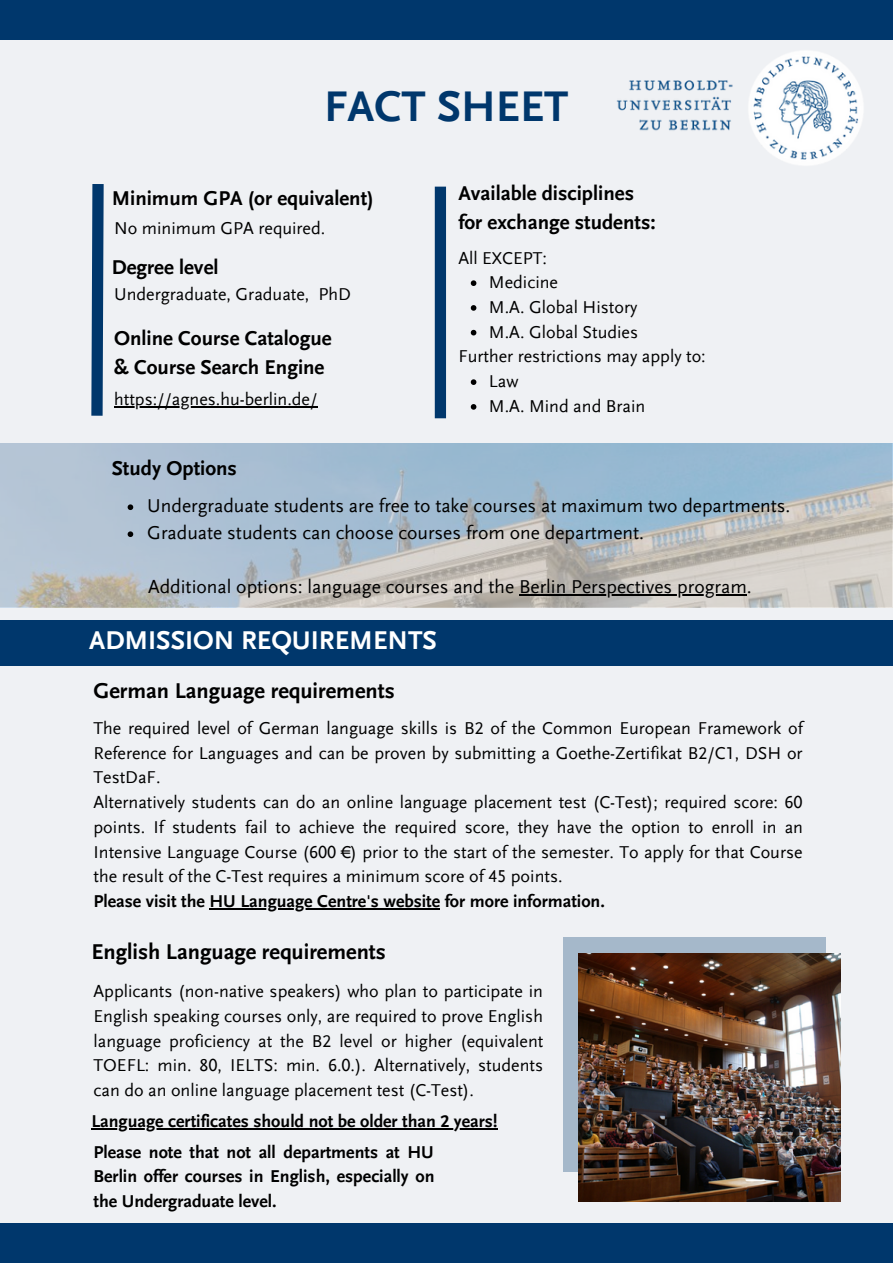
<style>
.page{position:relative;width:893px;height:1264px;background:#fff}
.page>*{position:absolute;margin:0;border:0;box-sizing:border-box;transform-origin:0 0}
.t1{font:700 45px "HU Scala Sans";color:#00376c}
.t2{font:700 27px "HU Scala Sans";color:#fff}
.t3{font:700 22.5px "HU Scala Sans LF";color:#000}
.t4{font:700 21px/29.2px "HU Scala Sans LF";color:#000}
.t5{font:19.5px/27px "HU Scala Sans LF";color:#000}
.t6{font:18px/24.8px "HU Scala Sans LF";color:#000}
.t7{font:700 18px/24.8px "HU Scala Sans LF";color:#000;text-align:justify}
</style>
<div class="page">
<div style="left:0;top:0;width:892px;height:1262px;background:#eff1f4"></div>
<img style="left:0;top:443px;width:892px;height:164px">
<div style="left:0;top:0;width:892px;height:39px;background:#00376c"></div>
<div style="left:0;top:1223px;width:892px;height:39px;background:#00376c"></div>
<div style="left:435px;top:187px;width:11px;height:231px;background:#00376c"></div>
<svg style="left:470px;top:280px;width:6px;height:6px"></svg>
<svg style="left:470px;top:305px;width:6px;height:6px"></svg>
<svg style="left:470px;top:330px;width:6px;height:5px"></svg>
<svg style="left:470px;top:379px;width:6px;height:6px"></svg>
<svg style="left:470px;top:404px;width:6px;height:5px"></svg>
<svg style="left:91px;top:184px;width:13px;height:232px;background:#20507e"></svg>
<hr style="left:114px;top:406px;width:203px;height:1px;background:#000">
<div style="left:563px;top:937px;width:262px;height:235px;background:#a5b8ca"></div>
<img style="left:578px;top:953px;width:262px;height:248px">
<hr style="left:209px;top:908px;width:231px;height:1px;background:#000">
<svg style="left:128px;top:504px;width:5px;height:6px"></svg>
<svg style="left:128px;top:531px;width:5px;height:6px"></svg>
<hr style="left:519px;top:594px;width:227px;height:1px;background:#000">
<img style="left:583px;top:39px;width:309px;height:126px">
<div style="left:0;top:620px;width:892px;height:45px;background:#00376c"></div>
<hr style="left:91px;top:1127px;width:406px;height:2px;background:#000">
<h1 class="t1" style="left:324px;top:84px;width:246px">FACT SHEET</h1>
<p class="t4" style="left:112px;top:184px;width:263px">Minimum GPA (or equivalent)</p>
<p class="t6" style="left:114px;top:216px;width:212px">No minimum GPA required.</p>
<p class="t4" style="left:112px;top:252px;width:108px">Degree level</p>
<p class="t6" style="left:114px;top:282px;width:238px">Undergraduate, Graduate, PhD</p>
<p class="t4" style="left:114px;top:323px;width:219px">Online Course Catalogue &amp; Course Search Engine</p>
<p class="t6" style="left:114px;top:387px;width:205px">https://agnes.hu-berlin.de/</p>
<p class="t4" style="left:458px;top:178px;width:199px">Available disciplines for exchange students:</p>
<p class="t6" style="left:458px;top:245px;width:90px">All EXCEPT:</p>
<p class="t6" style="left:489px;top:270px;width:150px">Medicine<br>M.A. Global History<br>M.A. Global Studies</p>
<p class="t6" style="left:489px;top:369px;width:158px">Law<br>M.A. Mind and Brain</p>
<p class="t6" style="left:458px;top:344px;width:249px">Further restrictions may apply to:</p>
<p class="t4" style="left:112px;top:454px;width:127px">Study Options</p>
<p class="t5" style="left:147px;top:492px;width:644px">Undergraduate students are free to take courses at maximum two departments.<br>Graduate students can choose courses from one department.</p>
<p class="t5" style="left:148px;top:573px;width:605px">Additional options: language courses and the Berlin Perspectives program.</p>
<h2 class="t2" style="left:89px;top:626px;width:349px">ADMISSION REQUIREMENTS</h2>
<p class="t3" style="left:93px;top:676px;width:303px">German Language requirements</p>
<p class="t6" style="left:93px;top:715px;width:711px">The required level of German language skills is B2 of the Common European Framework of Reference for Languages and can be proven by submitting a Goethe-Zertifikat B2/C1, DSH or TestDaF.<br>Alternatively students can do an online language placement test (C-Test); required score: 60 points. If students fail to achieve the required score, they have the option to enroll in an Intensive Language Course (600 €) prior to the start of the semester. To apply for that Course the result of the C-Test requires a minimum score of 45 points.</p>
<p class="t7" style="left:93px;top:888px;width:513px">Please visit the HU Language Centre's website for more information.</p>
<p class="t3" style="left:91px;top:938px;width:296px">English Language requirements</p>
<p class="t6" style="left:93px;top:978px;width:451px;text-align:justify">Applicants (non-native speakers) who plan to participate in English speaking courses only, are required to prove English language proficiency at the B2 level or higher (equivalent TOEFL: min. 80, IELTS: min. 6.0.). Alternatively, students can do an online language placement test (C-Test).</p>
<p class="t7" style="left:91px;top:1108px;width:407px">Language certificates should not be older than 2 years!</p>
<p class="t7" style="left:93px;top:1139px;width:342px">Please note that not all departments at HU Berlin offer courses in English, especially on the Undergraduate level.</p>
</div>
